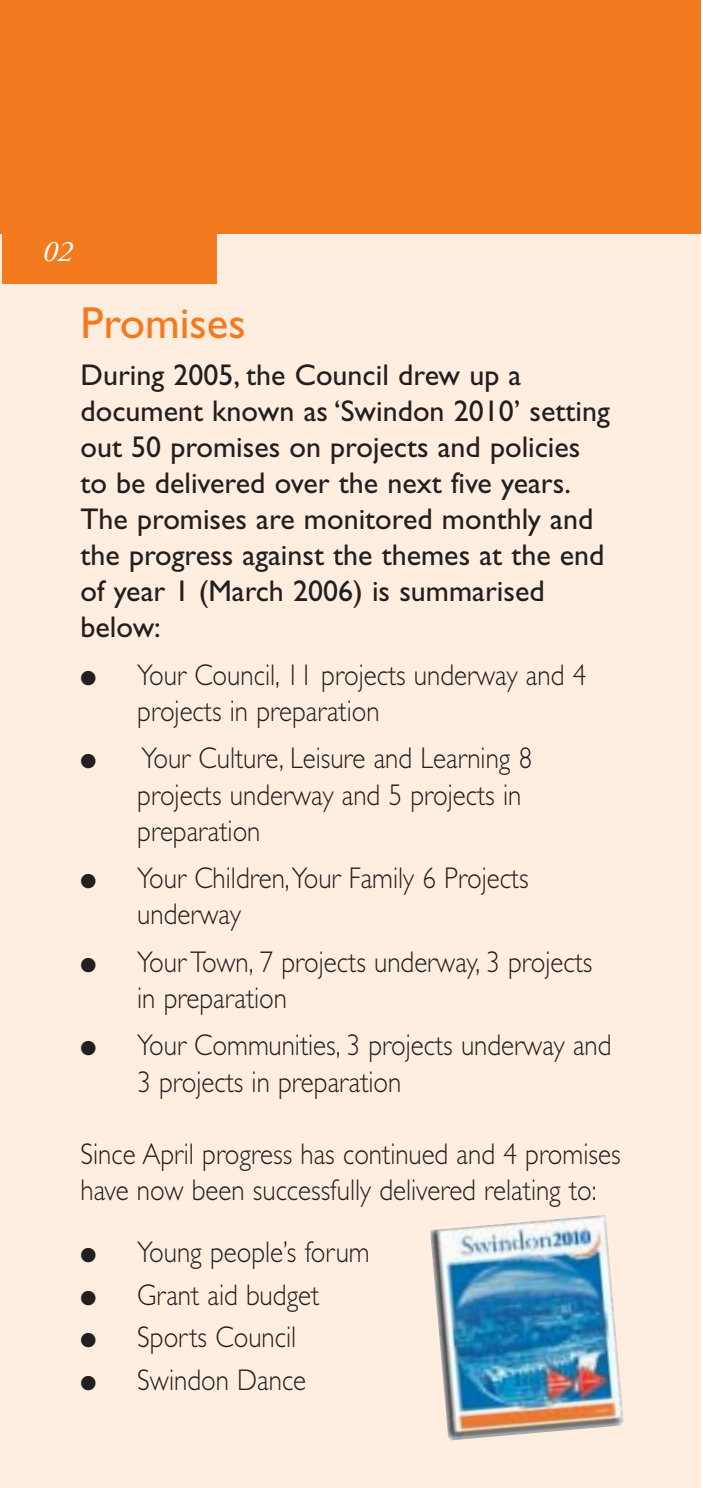
<style>
.page{position:relative;width:703px;height:1488px;background:#fff}
.page>*{position:absolute;margin:0;border:0;box-sizing:border-box;transform-origin:0 0}
.t1{font:45px "Gill Sans";color:#f47a1f}
.t2{font:300 30px/36.2px "Gill Sans";color:#231f1f;scale:.9 1}
.t3{font:30px/36px "Gill Sans";color:#231f1f}
.t4{font:italic 30px "Adobe Garamond";color:#fff}
</style>
<div class="page">
<div style="left:0;top:222px;width:700px;height:1265px;background:#ffeee0"></div>
<div style="left:0;top:0;width:700px;height:234px;background:#f47a1f"></div>
<div style="left:2px;top:227px;width:215px;height:56px;background:#f47a1f"></div>
<img style="left:430px;top:1215px;width:194px;height:225px">
<p class="t4" style="left:42px;top:239px;width:31px">02</p>
<h1 class="t1" style="left:80px;top:307px;width:167px">Promises</h1>
<p class="t3" style="left:80px;top:360px;width:530px">During 2005, the Council drew up a document known as ‘Swindon 2010’ setting out 50 promises on projects and policies to be delivered over the next five years.<br>The promises are monitored monthly and the progress against the themes at the end of year 1 (March 2006) is summarised below:</p>
<p class="t2" style="left:137px;top:660px;width:500px;text-indent:-57px">● Your Council, 11 projects underway and 4 projects in preparation</p>
<p class="t2" style="left:137px;top:743px;width:440px;text-indent:-57px">● Your Culture, Leisure and Learning 8 projects underway and 5 projects in preparation</p>
<p class="t2" style="left:137px;top:863px;width:436px;text-indent:-57px">● Your Children,Your Family 6 Projects underway</p>
<p class="t2" style="left:137px;top:946px;width:507px;text-indent:-57px">● Your Town, 7 projects underway, 3 projects in preparation</p>
<p class="t2" style="left:137px;top:1030px;width:528px;text-indent:-57px">● Your Communities, 3 projects underway and<br>3 projects in preparation</p>
<p class="t2" style="left:80px;top:1138px;width:601px">Since April progress has continued and 4 promises have now been successfully delivered relating to:</p>
<p class="t2" style="left:80px;top:1237px;width:323px">● Young people’s forum</p>
<p class="t2" style="left:80px;top:1279px;width:267px">● Grant aid budget</p>
<p class="t2" style="left:80px;top:1322px;width:241px">● Sports Council</p>
<p class="t2" style="left:80px;top:1364px;width:252px">● Swindon Dance</p>
</div>
